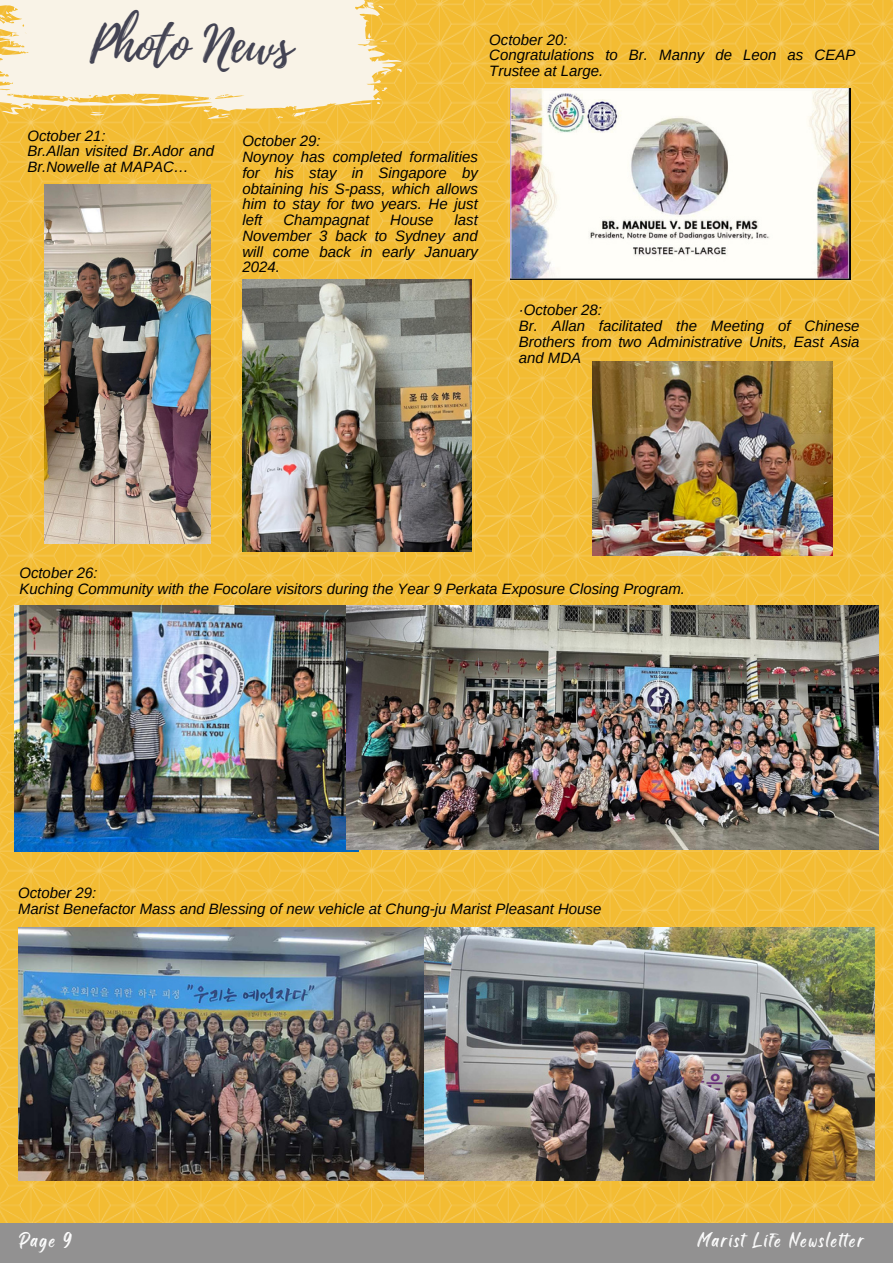
<style>
.page{position:relative;width:893px;height:1264px;background:#fff}
.page>*{position:absolute;margin:0;border:0;box-sizing:border-box;transform-origin:0 0}
.t1{font:49.05px "Playlist Script";color:#444454}
.t2{font:18.6px "Black Bones";letter-spacing:.1em;color:#fff}
.t3{font:italic 15px/15.8px "Arimo";color:#000;text-align:justify}
</style>
<div class="page">
<img style="left:0;top:0;width:892px;height:1223px">
<div style="left:0;top:1223px;width:892px;height:39px;background:#929191"></div>
<svg style="left:0;top:0;width:403px;height:119px;background:#f7e8c3"></svg>
<img style="left:44px;top:184px;width:167px;height:359px">
<img style="left:18px;top:927px;width:856px;height:253px">
<img style="left:14px;top:605px;width:344px;height:246px">
<img style="left:346px;top:605px;width:532px;height:244px">
<img style="left:592px;top:361px;width:240px;height:194px">
<img style="left:242px;top:279px;width:230px;height:272px">
<img style="left:510px;top:88px;width:340px;height:192px">
<p class="t1" style="left:90px;top:10px;width:204px">Photo News</p>
<p class="t3" style="left:489px;top:31px;width:80px">October 20:</p>
<p class="t3" style="left:489px;top:47px;width:367px">Congratulations to Br. Manny de Leon as CEAP<br>Trustee at Large.</p>
<p class="t3" style="left:27px;top:127px;width:80px">October 21:</p>
<p class="t3" style="left:27px;top:143px;width:188px">Br.Allan visited Br.Ador and<br>Br.Nowelle at MAPAC…</p>
<p class="t3" style="left:242px;top:133px;width:80px">October 29:</p>
<p class="t3" style="left:242px;top:149px;width:237px">Noynoy has completed formalities for his stay in Singapore by obtaining his S-pass, which allows him to stay for two years. He just left</p>
<p class="t3" style="left:242px;top:212px;width:237px;text-indent:212px">last November 3 back to Sydney and will come back in early January 2024.</p>
<p class="t3" style="left:283px;top:212px;width:87px">Champagnat</p>
<p class="t3" style="left:390px;top:212px;width:45px">House</p>
<p class="t3" style="left:518px;top:302px;width:85px">·October 28:</p>
<p class="t3" style="left:518px;top:318px;width:342px">Br. Allan facilitated the Meeting of Chinese Brothers from two Administrative Units, East Asia and MDA</p>
<p class="t3" style="left:19px;top:565px;width:80px">October 26:</p>
<p class="t3" style="left:19px;top:581px;width:667px">Kuching Community with the Focolare visitors during the Year 9 Perkata Exposure Closing Program.</p>
<p class="t3" style="left:18px;top:885px;width:80px">October 29:</p>
<p class="t3" style="left:18px;top:900px;width:584px">Marist Benefactor Mass and Blessing of new vehicle at Chung-ju Marist Pleasant House</p>
<p class="t2" style="left:19px;top:1226px;width:55px">Page 9</p>
<p class="t2" style="left:697px;top:1226px;width:168px">Marist Life Newsletter</p>
</div>
